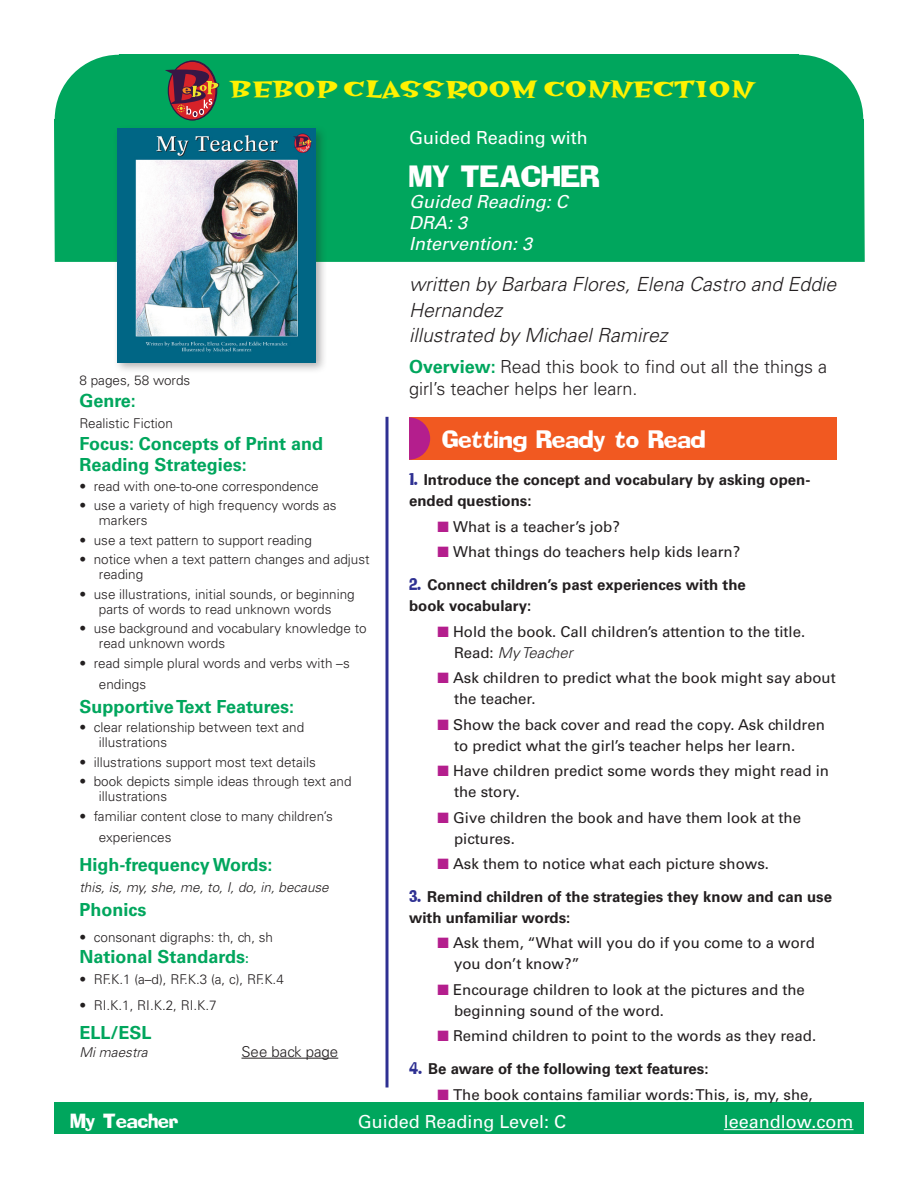
<style>
.page{position:relative;width:918px;height:1188px;background:#fff}
.page>*{position:absolute;margin:0;border:0;box-sizing:border-box;transform-origin:0 0}
.Header_book_title{font:27px "Addled";color:#fff}
.Numbered_Paragraphs{font:26.4px "Hotsy Totsy Bold Mv B";color:#fff101}
.t1{font:22.2px "Addled";color:#fff}
.bylines{font:italic 300 19.5px/25.5px "Univers";color:#231f20}
.overview{font:300 18px/21.6px "Univers";color:#231f20}
.sidebar_text{font:700 18px/21.6px "Univers";color:#00a65d}
.sidebar_subhead_new{font:700 18px "Univers";color:#00a65d}
.t2{font:18px "Univers";color:#fff}
.Header_book_descript{font:italic 18px/21px "Univers";color:#fff}
.t3{font:18px "Addled";color:#fff}
.t4{font:15px/21px "Univers";color:#231f20}
.Numbered_Paragraphs-2{font:700 15px/21px "Univers";color:#231f20}
.Numbered_bold_text{font:700 15px/21px "Univers";color:#231f20}
.sidebar_text-2{font:300 15px "Univers";color:#231f20}
.sidebar_text-3{font:300 13.5px/15px "Univers";color:#231f20}
.sidebar_text-4{font:italic 300 13.5px "Univers";color:#231f20}
.s1{font-size:13.5px}
.s2{font-weight:700;color:#00a65d}
.s3{font-family:"Addled";font-weight:400;color:#2e3092}
.s4{color:#b41e8d}
.s5{font-weight:300;font-style:italic}
</style>
<div class="page">
<div style="left:54px;top:54px;width:811px;height:208px;background:#00a65d"></div>
<svg style="left:168px;top:61px;width:48px;height:59px"></svg>
<svg style="left:165px;top:70px;width:54px;height:47px;background:#784b43"></svg>
<div style="left:54px;top:1103px;width:810px;height:31px;background:#00a65d"></div>
<hr style="left:724px;top:1129px;width:130px;height:1px;background:#fff">
<hr style="left:386px;top:417px;width:2px;height:671px;background:#2e3092">
<div style="left:113px;top:125px;width:215px;height:250px;background:#231f20;opacity:.35"></div>
<img style="left:117px;top:129px;width:198px;height:233px">
<div style="left:409px;top:417px;width:428px;height:43px;background:#f15921"></div>
<svg style="left:409px;top:417px;width:21px;height:43px"></svg>
<hr style="left:242px;top:1058px;width:96px;height:1px;background:#231f20">
<p class="Numbered_Paragraphs" style="left:230px;top:75px;width:525px">BEBOP CLASSROOM CONNECTION</p>
<p class="sidebar_text-3" style="left:80px;top:373px;width:112px">8 pages, 58 words</p>
<p class="sidebar_text" style="left:80px;top:390px;width:58px">Genre:</p>
<p class="sidebar_text-3" style="left:80px;top:416px;width:95px">Realistic Fiction</p>
<p class="sidebar_text" style="left:80px;top:433px;width:245px">Focus: Concepts of Print and<br>Reading Strategies:</p>
<p class="sidebar_text-3" style="left:80px;top:479px;width:241px">• read with one-to-one correspondence</p>
<p class="sidebar_text-3" style="left:99px;top:498px;width:239px;text-indent:-19px">• use a variety of high frequency words as markers</p>
<p class="sidebar_text-3" style="left:80px;top:533px;width:234px">• use a text pattern to support reading</p>
<p class="sidebar_text-3" style="left:99px;top:552px;width:272px;text-indent:-19px">• notice when a text pattern changes and adjust reading</p>
<p class="sidebar_text-3" style="left:80px;top:587px;width:277px;text-align:center">• use illustrations, initial sounds, or beginning parts of words to read unknown words</p>
<p class="sidebar_text-3" style="left:99px;top:621px;width:269px;text-indent:-19px">• use background and vocabulary knowledge to read unknown words</p>
<p class="sidebar_text-3" style="left:99px;top:652px;width:252px;line-height:21.6px;text-indent:-19px">• read simple plural words and verbs with –s endings</p>
<p class="sidebar_subhead_new" style="left:80px;top:696px;width:216px">Supportive Text Features:</p>
<p class="sidebar_text-3" style="left:99px;top:720px;width:207px;text-indent:-19px">• clear relationship between text and illustrations</p>
<p class="sidebar_text-3" style="left:80px;top:754px;width:238px">• illustrations support most text details</p>
<p class="sidebar_text-3" style="left:99px;top:774px;width:254px;text-indent:-19px">• book depicts simple ideas through text and illustrations</p>
<p class="sidebar_text-3" style="left:99px;top:805px;width:235px;line-height:21.6px;text-indent:-19px">• familiar content close to many children’s experiences</p>
<p class="sidebar_subhead_new" style="left:80px;top:854px;width:195px">High-frequency Words:</p>
<p class="sidebar_text-4" style="left:80px;top:879px;width:251px">this, is, my, she, me, to, I, do, in, because</p>
<p class="sidebar_subhead_new" style="left:80px;top:899px;width:68px">Phonics</p>
<p class="sidebar_text-3" style="left:80px;top:929px;width:195px">• consonant digraphs: th, ch, sh</p>
<p class="sidebar_text" style="left:80px;top:946px;width:171px">National Standards<span class="s1">:</span></p>
<p class="sidebar_text-3" style="left:80px;top:972px;width:206px">• RF.K.1 (a–d), RF.K.3 (a, c), RF.K.4</p>
<p class="sidebar_text-3" style="left:80px;top:998px;width:139px">• RI.K.1, RI.K.2, RI.K.7</p>
<p class="sidebar_subhead_new" style="left:80px;top:1022px;width:74px">ELL/ESL</p>
<p class="sidebar_text-4" style="left:80px;top:1044px;width:70px">Mi maestra</p>
<p class="sidebar_text-2" style="left:242px;top:1042px;width:98px">See back page</p>
<p class="t2" style="left:409px;top:127px;width:180px">Guided Reading with</p>
<p class="Header_book_title" style="left:409px;top:158px;width:192px">MY TEACHER</p>
<p class="Header_book_descript" style="left:409px;top:191px;width:160px">Guided Reading: C<br>DRA: 3<br>Intervention: 3</p>
<p class="bylines" style="left:409px;top:272px;width:429px">written by Barbara Flores, Elena Castro and Eddie<br>Hernandez</p>
<p class="bylines" style="left:409px;top:323px;width:260px">illustrated by Michael Ramirez</p>
<p class="overview" style="left:409px;top:356px;width:420px"><span class="s2">Overview:</span> Read this book to find out all the things a girl’s teacher helps her learn.</p>
<p class="t1" style="left:442px;top:424px;width:265px">Getting Ready to Read</p>
<p class="Numbered_bold_text" style="left:409px;top:470px;width:403px"><span class="s3">1.</span> Introduce the concept and vocabulary by asking open&shy;ended questions:</p>
<p class="t4" style="left:438px;top:516px;width:184px"><span class="s4">■</span> What is a teacher’s job?</p>
<p class="t4" style="left:438px;top:542px;width:304px"><span class="s4">■</span> What things do teachers help kids learn?</p>
<p class="Numbered_Paragraphs-2" style="left:409px;top:574px;width:338px"><span class="s3">2.</span> Connect children’s past experiences with the book vocabulary:</p>
<p class="t4" style="left:454px;top:621px;width:353px;text-indent:-16px"><span class="s4">■</span> Hold the book. Call children’s attention to the title.<br>Read: <span class="s5">My Teacher</span></p>
<p class="t4" style="left:454px;top:667px;width:383px;text-indent:-16px"><span class="s4">■</span> Ask children to predict what the book might say about the teacher.</p>
<p class="t4" style="left:454px;top:714px;width:372px;text-indent:-16px"><span class="s4">■</span> Show the back cover and read the copy. Ask children to predict what the girl’s teacher helps her learn.</p>
<p class="t4" style="left:454px;top:760px;width:377px;text-indent:-16px"><span class="s4">■</span> Have children predict some words they might read in the story.</p>
<p class="t4" style="left:454px;top:807px;width:349px;text-indent:-16px"><span class="s4">■</span> Give children the book and have them look at the pictures.</p>
<p class="t4" style="left:438px;top:853px;width:333px"><span class="s4">■</span> Ask them to notice what each picture shows.</p>
<p class="Numbered_Paragraphs-2" style="left:409px;top:886px;width:425px"><span class="s3">3.</span> Remind children of the strategies they know and can use with unfamiliar words:</p>
<p class="t4" style="left:454px;top:933px;width:362px;text-indent:-16px"><span class="s4">■</span> Ask them, “What will you do if you come to a word you don’t know?”</p>
<p class="t4" style="left:454px;top:979px;width:352px;text-indent:-16px"><span class="s4">■</span> Encourage children to look at the pictures and the beginning sound of the word.</p>
<p class="t4" style="left:438px;top:1026px;width:380px"><span class="s4">■</span> Remind children to point to the words as they read.</p>
<p class="Numbered_Paragraphs-2" style="left:409px;top:1059px;width:301px"><span class="s3">4.</span> Be aware of the following text features:</p>
<p class="t4" style="left:438px;top:1084px;width:377px"><span class="s4">■</span> The book contains familiar words: This, is, my, she,</p>
<p class="t3" style="left:70px;top:1109px;width:109px">My Teacher</p>
<p class="t2" style="left:358px;top:1111px;width:210px">Guided Reading Level: C</p>
<p class="t2" style="left:724px;top:1111px;width:131px">leeandlow.com</p>
</div>
